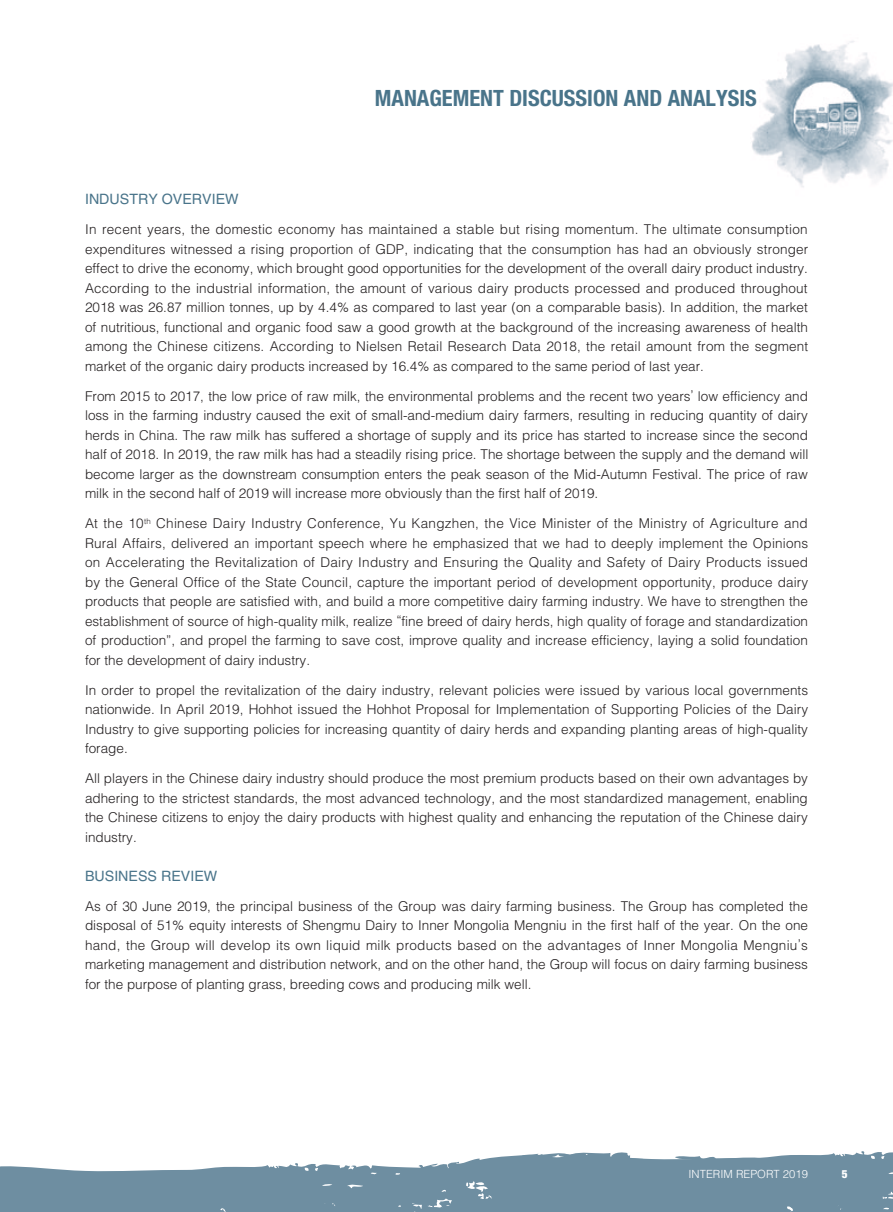
<style>
.page{position:relative;width:893px;height:1212px;background:#fff}
.page>*{position:absolute;margin:0;border:0;box-sizing:border-box;transform-origin:0 0}
.主標題{font:700 condensed 22.5px "Helvetica Neue LT Std";color:#49748a}
._3__標題{font:14.25px "Helvetica LT Std";color:#49748a}
._1__內文{font:300 13.5px/19.5px "Helvetica LT Std";color:#231f20;text-align:justify}
.t1{font:300 11.25px "Helvetica LT Std";color:#fff}
.t2{font:900 condensed 11.25px "Helvetica Neue LT Std";color:#fff}
</style>
<div class="page">
<img style="left:752px;top:41px;width:141px;height:146px">
<svg style="left:0;top:1151px;width:893px;height:61px;fill:#6e8ea1"></svg>
<p class="主標題" style="left:375px;top:85px;width:384px">MANAGEMENT DISCUSSION AND ANALYSIS</p>
<p class="_3__標題" style="left:85px;top:191px;width:155px">INDUSTRY OVERVIEW</p>
<p class="_1__內文" style="left:85px;top:220px;width:725px">In recent years, the domestic economy has maintained a stable but rising momentum. The ultimate consumption expenditures witnessed a rising proportion of GDP, indicating that the consumption has had an obviously stronger effect to drive the economy, which brought good opportunities for the development of the overall dairy product industry.<br>According to the industrial information, the amount of various dairy products processed and produced throughout 2018 was 26.87 million tonnes, up by 4.4% as compared to last year (on a comparable basis). In addition, the market of nutritious, functional and organic food saw a good growth at the background of the increasing awareness of health among the Chinese citizens. According to Nielsen Retail Research Data 2018, the retail amount from the segment market of the organic dairy products increased by 16.4% as compared to the same period of last year.</p>
<p class="_1__內文" style="left:85px;top:386px;width:725px">From 2015 to 2017, the low price of raw milk, the environmental problems and the recent two years’ low efficiency and loss in the farming industry caused the exit of small-and-medium dairy farmers, resulting in reducing quantity of dairy herds in China. The raw milk has suffered a shortage of supply and its price has started to increase since the second half of 2018. In 2019, the raw milk has had a steadily rising price. The shortage between the supply and the demand will become larger as the downstream consumption enters the peak season of the Mid-Autumn Festival. The price of raw milk in the second half of 2019 will increase more obviously than the first half of 2019.</p>
<p class="_1__內文" style="left:85px;top:514px;width:725px">At the 10<sup>th</sup> Chinese Dairy Industry Conference, Yu Kangzhen, the Vice Minister of the Ministry of Agriculture and Rural Affairs, delivered an important speech where he emphasized that we had to deeply implement the Opinions on Accelerating the Revitalization of Dairy Industry and Ensuring the Quality and Safety of Dairy Products issued by the General Office of the State Council, capture the important period of development opportunity, produce dairy products that people are satisfied with, and build a more competitive dairy farming industry. We have to strengthen the establishment of source of high-quality milk, realize “fine breed of dairy herds, high quality of forage and standardization of production”, and propel the farming to save cost, improve quality and increase efficiency, laying a solid foundation for the development of dairy industry.</p>
<p class="_1__內文" style="left:85px;top:680px;width:725px">In order to propel the revitalization of the dairy industry, relevant policies were issued by various local governments nationwide. In April 2019, Hohhot issued the Hohhot Proposal for Implementation of Supporting Policies of the Dairy Industry to give supporting policies for increasing quantity of dairy herds and expanding planting areas of high-quality forage.</p>
<p class="_1__內文" style="left:85px;top:769px;width:724px">All players in the Chinese dairy industry should produce the most premium products based on their own advantages by adhering to the strictest standards, the most advanced technology, and the most standardized management, enabling the Chinese citizens to enjoy the dairy products with highest quality and enhancing the reputation of the Chinese dairy industry.</p>
<p class="_3__標題" style="left:85px;top:867px;width:134px">BUSINESS REVIEW</p>
<p class="_1__內文" style="left:85px;top:896px;width:724px">As of 30 June 2019, the principal business of the Group was dairy farming business. The Group has completed the disposal of 51% equity interests of Shengmu Dairy to Inner Mongolia Mengniu in the first half of the year. On the one hand, the Group will develop its own liquid milk products based on the advantages of Inner Mongolia Mengniu’s marketing management and distribution network, and on the other hand, the Group will focus on dairy farming business for the purpose of planting grass, breeding cows and producing milk well.</p>
<p class="t1" style="left:688px;top:1167px;width:121px">INTERIM REPORT 2019</p>
<p class="t2" style="left:842px;top:1167px;width:7px">5</p>
</div>
